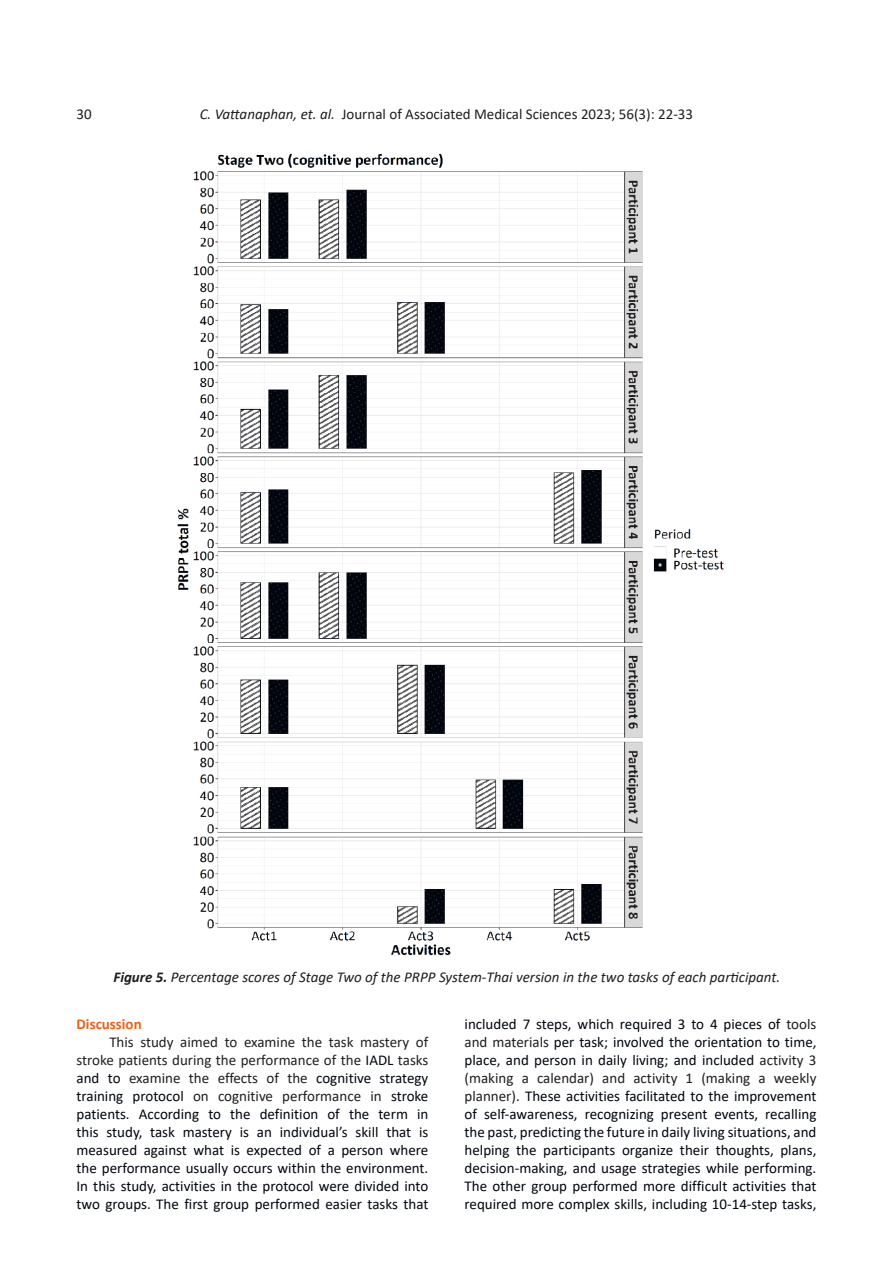
<style>
.page{position:relative;width:893px;height:1263px;background:#fff}
.page>*{position:absolute;margin:0;border:0;box-sizing:border-box;transform-origin:0 0}
.t1{font:15px/18px "Calibri";color:#01060e;text-align:justify}
.t2{font:italic 15px "Calibri";color:#1d1e1f}
.t3{font:15px "Calibri";color:#1d1e1f}
.t4{font:700 15px "Calibri";color:#eb601b}
.s1{font-style:italic}
.s2{font-family:"Calibri Bold Italic 2";font-style:normal}
.s3{color:#231f20}
.s4{color:#1d1e1f}
</style>
<div class="page">
<img style="left:177px;top:153px;width:547px;height:803px">
<p class="t3" style="left:77px;top:104px;width:17px">30</p>
<p class="t3" style="left:200px;top:104px;width:495px"><span class="s1">C. Vattanaphan, et. al.</span> Journal of Associated Medical Sciences 2023; 56(3): 22-33</p>
<p class="t2" style="left:113px;top:966px;width:668px"><span class="s2">Figure 5.</span> Percentage scores of Stage Two of the PRPP System-Thai version in the two tasks of each participant.</p>
<p class="t4" style="left:77px;top:1013px;width:67px">Discussion</p>
<p class="t1" style="left:77px;top:1032px;width:353px;text-indent:33px"><span class="s3">This study aimed to examine the task mastery of stroke patients during the performance of the</span> IADL <span class="s4">tasks </span>and to <span class="s4">examine the effects of the</span> cognitive strategy training protocol <span class="s4">on cognitive performance in</span> stroke patients. According to the definition of the term in this study, task mastery is an individual’s skill that is measured against what is expected of a person where the performance usually occurs within the environment.<br>In this study, activities in the protocol were divided into two groups. The first group performed easier tasks that</p>
<p class="t1" style="left:465px;top:1014px;width:353px">included 7 steps, which required 3 to 4 pieces of <span class="s4">tools and materials</span> per task; involved the orientation to time, place, and person in daily living; and included <span class="s4">activity 3 (making a calendar) and activity 1 (making a weekly planner)</span>. These activities facilitated to the improvement of self-awareness, recognizing present events, recalling the past, predicting the future in daily living situations, and helping the participants organize their thoughts, plans, decision-making, and usage strategies while performing.<br>The other group performed more difficult activities that required more complex skills, including 10-14-step tasks,</p>
</div>
